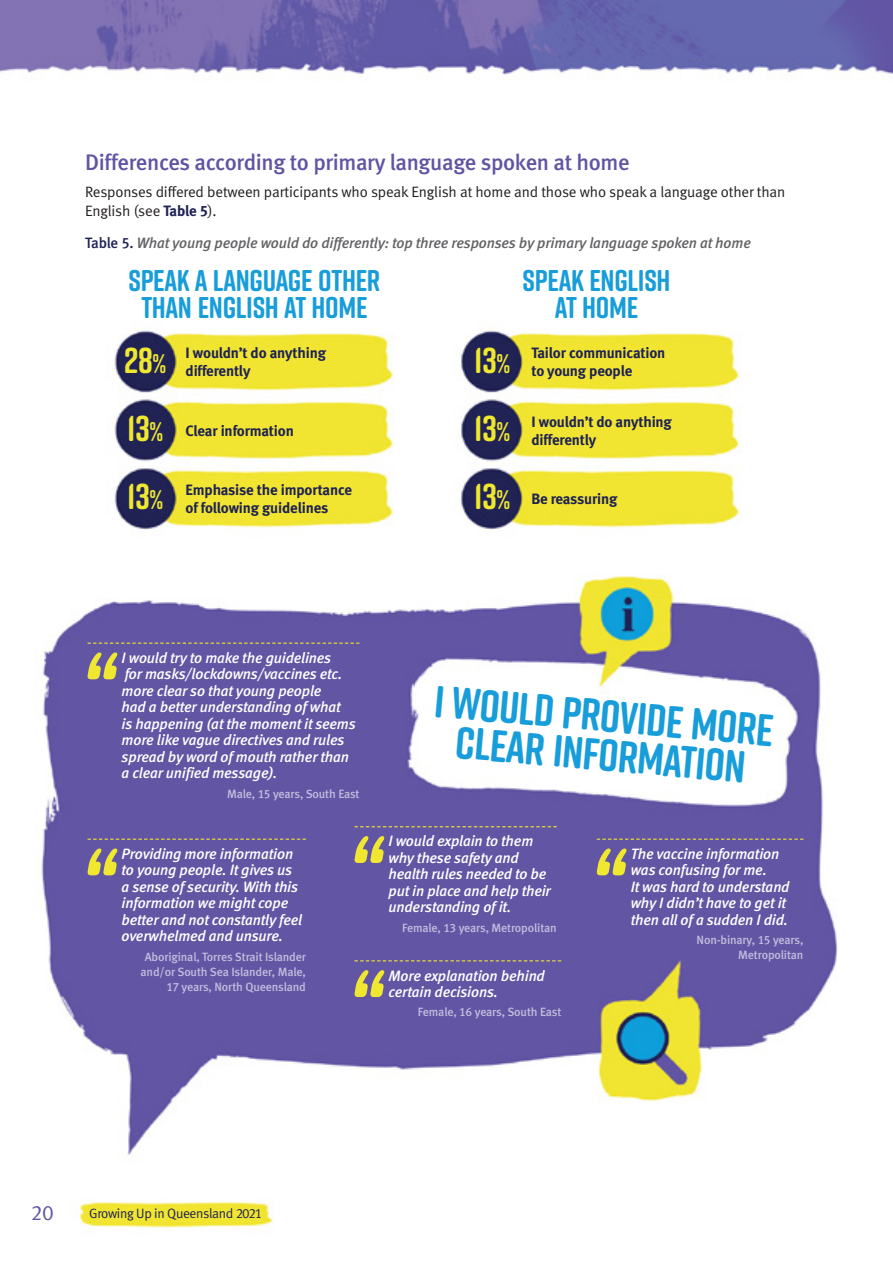
<style>
.page{position:relative;width:893px;height:1263px;background:#fff}
.page>*{position:absolute;margin:0;border:0;box-sizing:border-box;transform-origin:0 0}
.Heading_Middle{font:700 45px/39px "Rift Soft";color:#179dd9;text-align:center}
.Number_24pt{font:700 36px "Rift Soft";letter-spacing:-.01em;color:#efe730}
.Heading_infographics{font:700 30px/27px "Rift Soft";letter-spacing:-.01em;color:#179dd9;text-align:center}
.Heading_1{font:22.5px "Meta Medium LF";letter-spacing:-.015em;color:#6054a3}
.t1{font:21px "Meta Normal LF";color:#6054a3}
.Quote_italic_10pt_Wh{font:italic 15px/16.5px "Meta Medium LF";letter-spacing:-.01em;color:#fff}
.BODY_Bold_Navy__Stat{font:15px/18px "Meta Bold LF";letter-spacing:-.01em;color:#1f2254}
.BODY{font:15px/18.8px "Meta Normal LF";letter-spacing:-.01em;color:#231f20}
.Figure_Headings{font:italic 15px "Meta Medium LF";letter-spacing:-.01em;color:#636366}
.t2{font:13.5px "Meta Normal LF";letter-spacing:-.03em;color:#1f2254}
.Quote_author_light_p{font:12px/15px "Meta Medium LF";letter-spacing:-.01em;color:#c2bcdd;text-align:right}
.s1{font-family:"Meta Bold LF";color:#1f2254}
.s2{font-style:normal;color:#1f2254}
.s3{font-size:27px}
</style>
<div class="page">
<img style="left:0;top:0;width:893px;height:1228px">
<svg style="left:88px;top:643px;width:271px;height:1px"></svg>
<svg style="left:87px;top:652px;width:33px;height:27px"></svg>
<svg style="left:88px;top:839px;width:218px;height:1px"></svg>
<svg style="left:87px;top:848px;width:33px;height:27px"></svg>
<svg style="left:355px;top:826px;width:202px;height:1px"></svg>
<svg style="left:354px;top:835px;width:33px;height:28px"></svg>
<svg style="left:355px;top:960px;width:206px;height:1px"></svg>
<svg style="left:354px;top:970px;width:33px;height:27px"></svg>
<svg style="left:597px;top:839px;width:206px;height:1px"></svg>
<svg style="left:596px;top:848px;width:33px;height:27px"></svg>
<h1 class="Heading_1" style="left:85px;top:149px;width:546px">Differences according to primary language spoken at home</h1>
<p class="BODY" style="left:85px;top:183px;width:702px">Responses differed between participants who speak English at home and those who speak a language other than<br>English (see <span class="s1">Table 5</span>).</p>
<h2 class="Figure_Headings" style="left:85px;top:233px;width:667px"><span class="s2">Table 5.</span> What young people would do differently: top three responses by primary language spoken at home</h2>
<p class="Heading_infographics" style="left:128px;top:266px;width:253px">SPEAK A LANGUAGE OTHER<br>THAN ENGLISH AT HOME</p>
<p class="Number_24pt" style="left:124px;top:334px;width:44px">28<span class="s3">%</span></p>
<p class="BODY_Bold_Navy__Stat" style="left:186px;top:344px;width:142px">I wouldn’t do anything differently</p>
<p class="Number_24pt" style="left:127px;top:403px;width:38px">13<span class="s3">%</span></p>
<p class="BODY_Bold_Navy__Stat" style="left:186px;top:421px;width:110px">Clear information</p>
<p class="Heading_infographics" style="left:523px;top:266px;width:149px">SPEAK ENGLISH<br>AT HOME</p>
<p class="Number_24pt" style="left:474px;top:334px;width:38px">13<span class="s3">%</span></p>
<p class="BODY_Bold_Navy__Stat" style="left:531px;top:344px;width:136px">Tailor communication to young people</p>
<p class="Number_24pt" style="left:474px;top:403px;width:38px">13<span class="s3">%</span></p>
<p class="BODY_Bold_Navy__Stat" style="left:531px;top:412px;width:142px">I wouldn’t do anything differently</p>
<p class="Number_24pt" style="left:474px;top:471px;width:38px">13<span class="s3">%</span></p>
<p class="BODY_Bold_Navy__Stat" style="left:531px;top:490px;width:87px">Be reassuring</p>
<p class="Number_24pt" style="left:127px;top:471px;width:38px">13<span class="s3">%</span></p>
<p class="BODY_Bold_Navy__Stat" style="left:186px;top:481px;width:168px">Emphasise the importance of following guidelines</p>
<p class="Quote_italic_10pt_Wh" style="left:122px;top:649px;width:236px">I would try to make the guidelines<br>for masks/lockdowns/vaccines etc. more clear so that young people<br>had a better understanding of what<br>is happening (at the moment it seems more like vague directives and rules spread by word of mouth rather than a clear unified message).</p>
<p class="Quote_author_light_p" style="left:227px;top:786px;width:134px">Male, 15 years, South East</p>
<p class="Quote_italic_10pt_Wh" style="left:122px;top:845px;width:182px">Providing more information to young people. It gives us a sense of security. With this information we might cope better and not constantly feel overwhelmed and unsure.</p>
<p class="Quote_author_light_p" style="left:141px;top:949px;width:167px">Aboriginal, Torres Strait Islander and/or South Sea Islander, Male,<br>17 years, North Queensland</p>
<p class="Heading_Middle" style="left:436px;top:680px;width:342px;rotate:5deg">I WOULD PROVIDE MORE<br>CLEAR INFORMATION</p>
<p class="Quote_italic_10pt_Wh" style="left:389px;top:833px;width:164px">I would explain to them why these safety and health rules needed to be put in place and help their understanding of it.</p>
<p class="Quote_author_light_p" style="left:402px;top:920px;width:156px">Female, 13 years, Metropolitan</p>
<p class="Quote_italic_10pt_Wh" style="left:389px;top:967px;width:158px">More explanation behind certain decisions.</p>
<p class="Quote_author_light_p" style="left:418px;top:1004px;width:145px">Female, 16 years, South East</p>
<p class="Quote_italic_10pt_Wh" style="left:631px;top:845px;width:160px">The vaccine information was confusing for me.<br>It was hard to understand why I didn’t have to get it then all of a sudden I did.</p>
<p class="Quote_author_light_p" style="left:697px;top:932px;width:108px">Non-binary, 15 years,<br>Metropolitan</p>
<h3 class="t1" style="left:31px;top:1201px;width:25px">20</h3>
<p class="t2" style="left:89px;top:1205px;width:175px">Growing Up in Queensland 2021</p>
</div>
